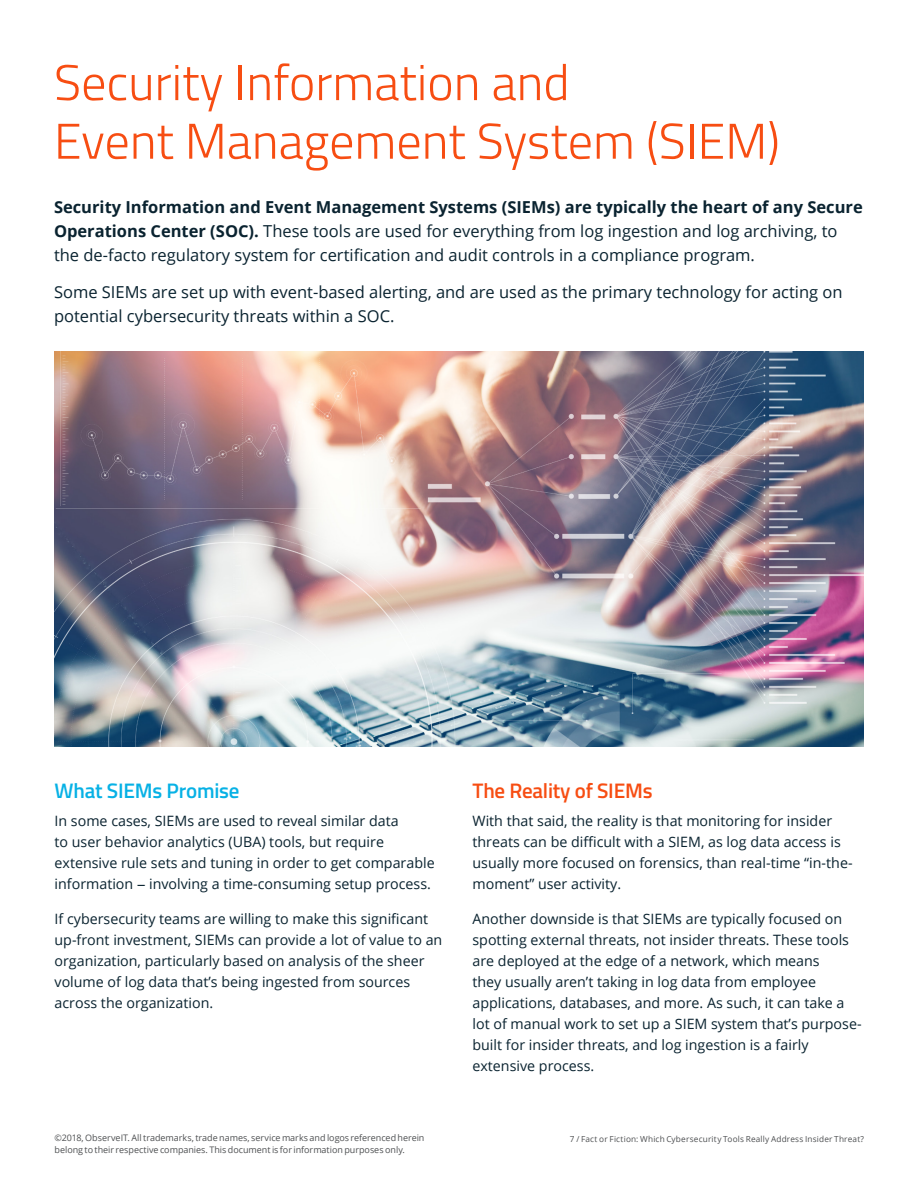
<style>
.page{position:relative;width:918px;height:1188px;background:#fff}
.page>*{position:absolute;margin:0;border:0;box-sizing:border-box;transform-origin:0 0}
.large_header{font:300 50.25px/58.5px "Titillium";color:#f74d12}
.subheader{font:600 21px "Titillium";letter-spacing:-.01em;color:#f74d12}
.subheader-2{font:600 21px "Titillium";letter-spacing:-.01em;color:#07b1e5}
.lead_in{font:16.5px/24px "Open Sans";color:#0a2330}
.body_copy{font:14.25px/21px "Open Sans";color:#0a2330}
.orange_title{font:14.25px/21px "Open Sans";color:#0a2330}
.Footer_Document_Titl{font:9px/12px "Open Sans";letter-spacing:-.005em;color:#4e5052}
.Footer_Document_Titl-2{font:8.25px "Open Sans";letter-spacing:.02em;color:#4e5052}
.s1{font-weight:700}
.s2{font-family:"Univers LT Std"}
</style>
<div class="page">
<img style="left:55px;top:351px;width:809px;height:396px">
<p class="large_header" style="left:54px;top:51px;width:727px">Security Information and<br>Event Management System (SIEM)</p>
<p class="lead_in" style="left:54px;top:194px;width:810px"><span class="s1">Security Information and Event Management Systems (SIEMs) are typically the heart of any Secure<br>Operations Center (SOC).</span> These tools are used for everything from log ingestion and log archiving, to the de-facto regulatory system for certification and audit controls in a compliance program.</p>
<p class="lead_in" style="left:54px;top:280px;width:790px">Some SIEMs are set up with event-based alerting, and are used as the primary technology for acting on potential cybersecurity threats within a SOC.</p>
<p class="subheader-2" style="left:55px;top:775px;width:187px">What SIEMs Promise</p>
<p class="orange_title" style="left:55px;top:810px;width:382px">In some cases, SIEMs are used to reveal similar data<br>to user behavior analytics (UBA) tools, but require extensive rule sets and tuning in order to get comparable information <span class="s2">−</span> involving a time-consuming setup process.</p>
<p class="orange_title" style="left:55px;top:908px;width:389px">If cybersecurity teams are willing to make this significant up-front investment, SIEMs can provide a lot of value to an organization, particularly based on analysis of the sheer volume of log data that’s being ingested from sources across the organization.</p>
<p class="subheader" style="left:472px;top:775px;width:182px">The Reality of SIEMs</p>
<p class="body_copy" style="left:472px;top:810px;width:382px">With that said, the reality is that monitoring for insider threats can be difficult with a SIEM, as log data access is usually more focused on forensics, than real-time “in-the&shy;moment” user activity.</p>
<p class="body_copy" style="left:472px;top:908px;width:391px">Another downside is that SIEMs are typically focused on spotting external threats, not insider threats. These tools are deployed at the edge of a network, which means<br>they usually aren’t taking in log data from employee applications, databases, and more. As such, it can take a lot of manual work to set up a SIEM system that’s purpose&shy;built for insider threats, and log ingestion is a fairly extensive process.</p>
<p class="Footer_Document_Titl" style="left:55px;top:1131px;width:371px">©2018, ObserveIT. All trademarks, trade names, service marks and logos referenced herein belong to their respective companies. This document is for information purposes only.</p>
<p class="Footer_Document_Titl-2" style="left:570px;top:1133px;width:296px">7 / Fact or Fiction: Which Cybersecurity Tools Really Address Insider Threat?</p>
</div>
